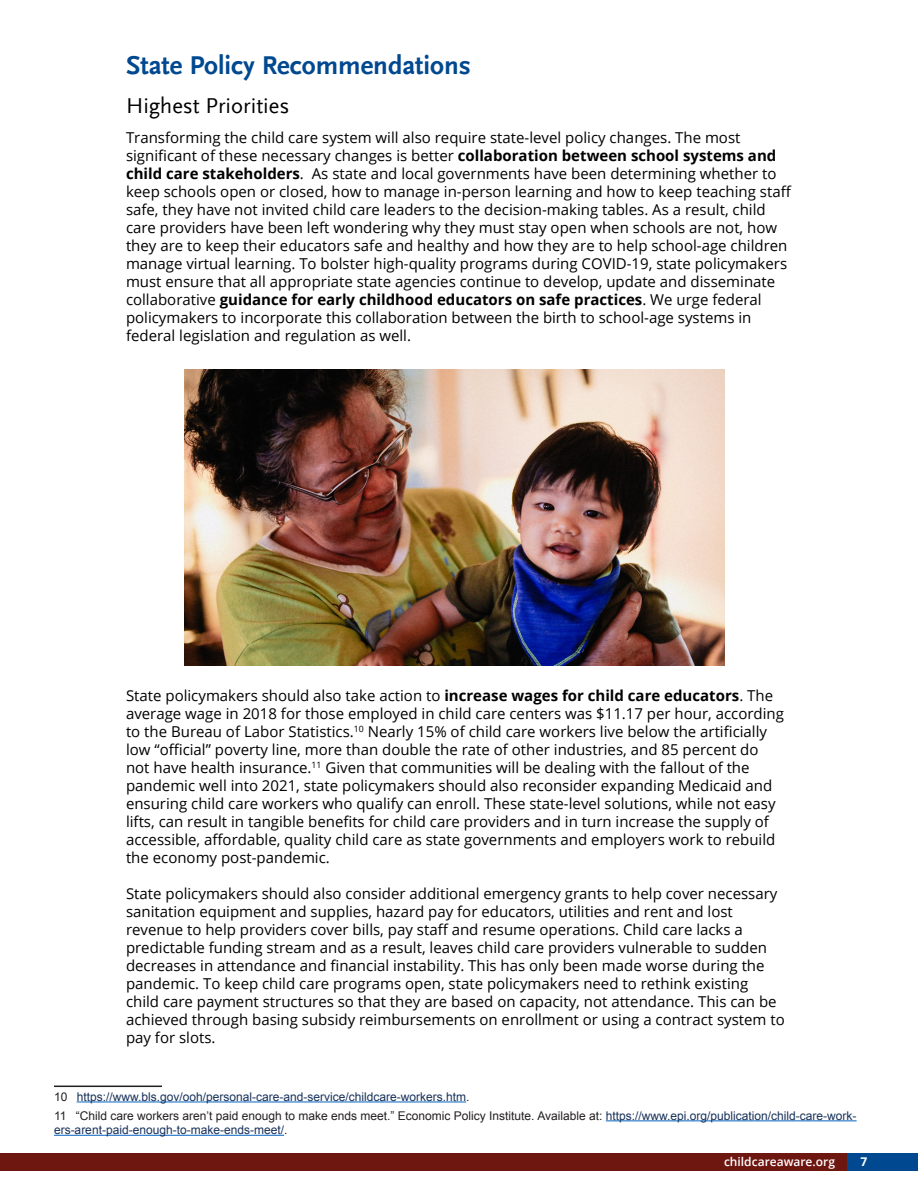
<style>
.page{position:relative;width:918px;height:1188px;background:#fff}
.page>*{position:absolute;margin:0;border:0;box-sizing:border-box;transform-origin:0 0}
.t1{font:700 27px "Scala Sans Offc";color:#004890}
.t2{font:22.5px "Scala Sans Offc";color:#000}
.t3{font:15px/18px "Open Sans";color:#000}
.t4{font:12px/14.4px "Arial";color:#231f20}
.t5{font:12px "Arial";color:#17315a}
.t6{font:600 12px "Open Sans";color:#fff}
.t7{font:700 12px "Open Sans";color:#fff}
.s1{font-weight:700}
.s2{color:#231f20}
.s3{color:#17315a}
</style>
<div class="page">
<div style="left:0;top:1154px;width:847px;height:18px;background:#6e1711"></div>
<div style="left:847px;top:1154px;width:71px;height:18px;background:#004890"></div>
<hr style="left:54px;top:1086px;width:108px;height:1px;background:#231f20">
<hr style="left:77px;top:1102px;width:389px;height:1px;background:#0563c1">
<hr style="left:606px;top:1120px;width:251px;height:1px;background:#0563c1">
<hr style="left:54px;top:1135px;width:230px;height:1px;background:#0563c1">
<img style="left:184px;top:370px;width:540px;height:295px">
<h2 class="t1" style="left:126px;top:50px;width:346px">State Policy Recommendations</h2>
<h3 class="t2" style="left:126px;top:93px;width:165px">Highest Priorities</h3>
<p class="t3" style="left:126px;top:128px;width:667px">Transforming the child care system will also require state-level policy changes. The most significant of these necessary changes is better <span class="s1">collaboration between school systems and child care stakeholders</span>. As state and local governments have been determining whether to keep schools open or closed, how to manage in-person learning and how to keep teaching staff safe, they have not invited child care leaders to the decision-making tables. As a result, child care providers have been left wondering why they must stay open when schools are not, how they are to keep their educators safe and healthy and how they are to help school-age children manage virtual learning. To bolster high-quality programs during COVID-19, state policymakers must ensure that all appropriate state agencies continue to develop, update and disseminate collaborative <span class="s1">guidance for early childhood educators on safe practices</span>. We urge federal policymakers to incorporate this collaboration between the birth to school-age systems in federal legislation and regulation as well.</p>
<p class="t3" style="left:126px;top:686px;width:660px">State policymakers should also take action to <span class="s1">increase wages for child care educators</span>. The average wage in 2018 for those employed in child care centers was $11.17 per hour, according to the Bureau of Labor Statistics.<sup>10</sup> Nearly 15% of child care workers live below the artificially low “official” poverty line, more than double the rate of other industries, and 85 percent do not have health insurance.<sup>11</sup> Given that communities will be dealing with the fallout of the pandemic well into 2021, state policymakers should also reconsider expanding Medicaid and ensuring child care workers who qualify can enroll. These state-level solutions, while not easy lifts, can result in tangible benefits for child care providers and in turn increase the supply of accessible, affordable, quality child care as state governments and employers work to rebuild the economy post-pandemic.</p>
<p class="t3" style="left:126px;top:884px;width:660px">State policymakers should also consider additional emergency grants to help cover necessary sanitation equipment and supplies, hazard pay for educators, utilities and rent and lost revenue to help providers cover bills, pay staff and resume operations. Child care lacks a predictable funding stream and as a result, leaves child care providers vulnerable to sudden decreases in attendance and financial instability. This has only been made worse during the pandemic. To keep child care programs open, state policymakers need to rethink existing child care payment structures so that they are based on capacity, not attendance. This can be achieved through basing subsidy reimbursements on enrollment or using a contract system to pay for slots.</p>
<p class="t5" style="left:54px;top:1089px;width:417px"><span class="s2">10</span> https://www.bls.gov/ooh/personal-care-and-service/childcare-workers.htm<span class="s2">.</span></p>
<p class="t4" style="left:54px;top:1108px;width:804px">11 “Child care workers aren’t paid enough to make ends meet.” Economic Policy Institute. Available at: <span class="s3">https://www.epi.org/publication/child-care-work&shy;ers-arent-paid-enough-to-make-ends-meet/</span>.</p>
<p class="t6" style="left:724px;top:1153px;width:112px">childcareaware.org</p>
<p class="t7" style="left:860px;top:1153px;width:8px">7</p>
</div>
